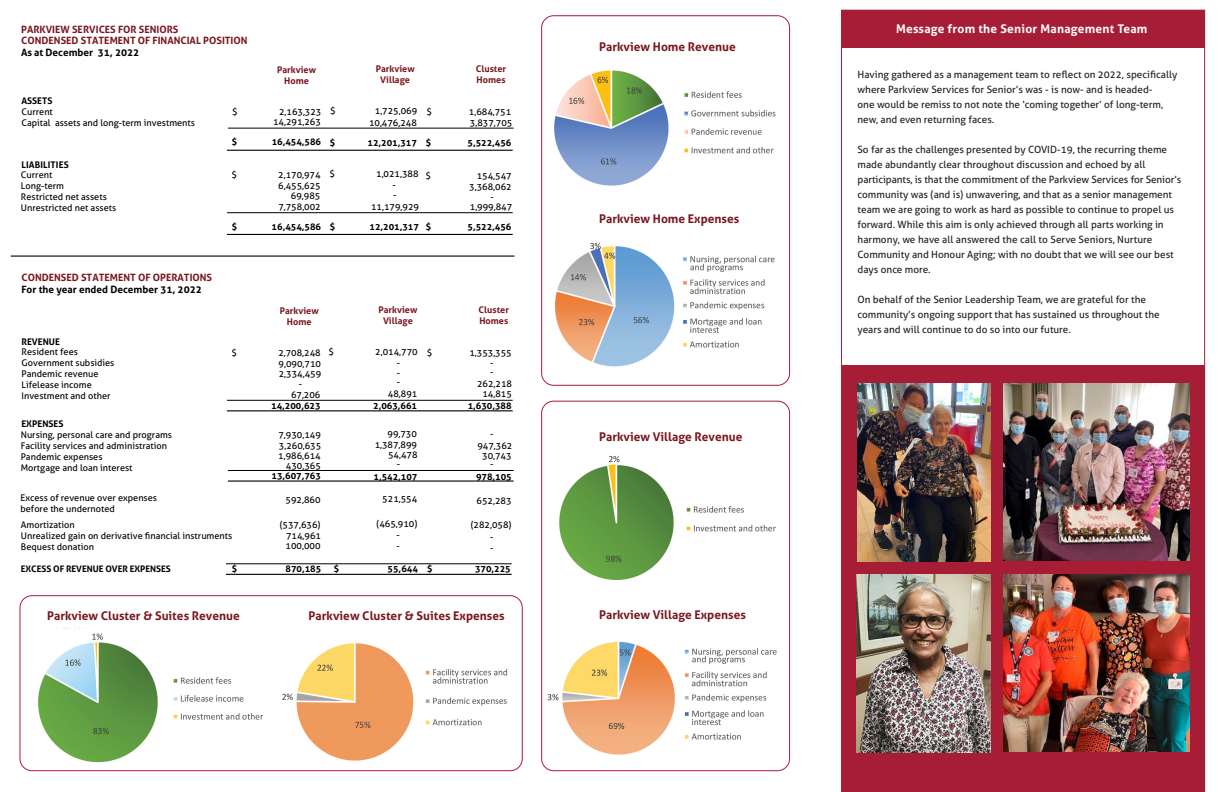
<style>
.page{position:relative;width:1224px;height:792px;background:#fff}
.page>*{position:absolute;margin:0;border:0;box-sizing:border-box;transform-origin:0 0}
.t1{font:700 12px "Aller";color:#79171f}
.t2{font:700 12px "Aller";letter-spacing:.02em;color:#fff}
.t3{font:700 10.1px/11.6px "Aller";color:#79171f}
.t4{font:700 10.1px "Aller";color:#000}
.t5{font:10px/15px "Aller";color:#231f20}
.t6{font:9.2px/11px "Aller";color:#000}
.t7{font:700 9.2px "Aller";color:#000}
.t8{font:700 9.2px/11px "Aller";color:#79171f;text-align:center}
.t9{font:700 9px "Aller";letter-spacing:-.005em;color:#000}
</style>
<div class="page">
<hr style="left:227px;top:400px;width:286px;height:1px;background:#000">
<hr style="left:227px;top:410px;width:286px;height:1px;background:#000">
<hr style="left:228px;top:128px;width:286px;height:1px;background:#000">
<hr style="left:227px;top:212px;width:286px;height:1px;background:#000">
<hr style="left:227px;top:234px;width:286px;height:1px;background:#000">
<hr style="left:227px;top:150px;width:286px;height:1px;background:#000">
<hr style="left:228px;top:470px;width:286px;height:1px;background:#000">
<hr style="left:228px;top:480px;width:286px;height:2px;background:#000">
<hr style="left:226px;top:564px;width:286px;height:1px;background:#000">
<hr style="left:226px;top:574px;width:286px;height:1px;background:#000">
<hr style="left:11px;top:256px;width:503px;height:1px;background:#000">
<svg style="left:841px;top:47px;width:364px;height:745px"></svg>
<div style="left:841px;top:10px;width:364px;height:37px;background:#a71d35"></div>
<img style="left:858px;top:384px;width:132px;height:177px">
<img style="left:1004px;top:383px;width:185px;height:178px">
<img style="left:857px;top:575px;width:133px;height:177px">
<img style="left:1004px;top:574px;width:185px;height:178px">
<img style="left:38px;top:628px;width:226px;height:135px">
<img style="left:547px;top:633px;width:244px;height:127px">
<img style="left:559px;top:455px;width:217px;height:125px">
<img style="left:555px;top:236px;width:236px;height:138px">
<img style="left:554px;top:70px;width:222px;height:116px">
<img style="left:282px;top:643px;width:226px;height:118px">
<div style="left:541px;top:15px;width:249px;height:371px;border:1px solid #a71d35;border-radius:12px"></div>
<div style="left:541px;top:401px;width:249px;height:370px;border:1px solid #a71d35;border-radius:12px"></div>
<div style="left:19px;top:595px;width:504px;height:176px;border:1px solid #a71d35;border-radius:12px"></div>
<p class="t3" style="left:21px;top:23px;width:228px">PARKVIEW SERVICES FOR SENIORS<br>CONDENSED STATEMENT OF FINANCIAL POSITION</p>
<p class="t4" style="left:21px;top:46px;width:119px">As at December 31, 2022</p>
<p class="t8" style="left:277px;top:64px;width:41px">Parkview<br>Home</p>
<p class="t8" style="left:376px;top:63px;width:41px">Parkview<br>Village</p>
<p class="t8" style="left:476px;top:63px;width:32px;text-align:left">Cluster<br>Homes</p>
<p class="t7" style="left:21px;top:95px;width:32px">ASSETS</p>
<p class="t6" style="left:22px;top:106px;width:175px">Current<br>Capital assets and long-term investments</p>
<p class="t7" style="left:21px;top:159px;width:49px">LIABILITIES</p>
<p class="t6" style="left:21px;top:169px;width:97px">Current<br>Long-term<br>Restricted net assets<br>Unrestricted net assets</p>
<p class="t3" style="left:21px;top:272px;width:192px">CONDENSED STATEMENT OF OPERATIONS</p>
<p class="t4" style="left:21px;top:283px;width:182px">For the year ended December 31, 2022</p>
<p class="t6" style="left:232px;top:106px;width:7px">$</p>
<p class="t6" style="left:279px;top:106px;width:58px">2,163,323 $</p>
<p class="t6" style="left:375px;top:105px;width:59px">1,725,069 $</p>
<p class="t6" style="left:469px;top:107px;width:44px">1,684,751</p>
<p class="t6" style="left:273px;top:116px;width:49px">14,291,263</p>
<p class="t6" style="left:369px;top:117px;width:49px">10,476,248</p>
<p class="t6" style="left:470px;top:117px;width:44px">3,837,705</p>
<p class="t7" style="left:232px;top:136px;width:7px">$</p>
<p class="t7" style="left:272px;top:136px;width:65px">16,454,586 $</p>
<p class="t7" style="left:368px;top:137px;width:65px">12,201,317 $</p>
<p class="t7" style="left:468px;top:137px;width:45px">5,522,456</p>
<p class="t6" style="left:231px;top:170px;width:7px">$</p>
<p class="t6" style="left:278px;top:170px;width:58px">2,170,974 $</p>
<p class="t6" style="left:376px;top:169px;width:56px">1,021,388 $</p>
<p class="t6" style="left:477px;top:170px;width:36px">154,547</p>
<p class="t6" style="left:278px;top:201px;width:44px">7,758,002</p>
<p class="t6" style="left:371px;top:201px;width:49px">11,179,929</p>
<p class="t7" style="left:232px;top:221px;width:7px">$</p>
<p class="t7" style="left:272px;top:221px;width:65px">16,454,586 $</p>
<p class="t7" style="left:370px;top:221px;width:63px">12,201,317 $</p>
<p class="t7" style="left:468px;top:221px;width:45px">5,522,456</p>
<p class="t6" style="left:278px;top:181px;width:44px">6,455,625</p>
<p class="t6" style="left:393px;top:180px;width:5px">-</p>
<p class="t6" style="left:469px;top:181px;width:44px">3,368,062</p>
<p class="t6" style="left:291px;top:190px;width:31px">69,985</p>
<p class="t6" style="left:393px;top:189px;width:5px">-</p>
<p class="t6" style="left:470px;top:191px;width:44px;line-height:10.5px;text-align:center">-<br>1,999,847</p>
<p class="t8" style="left:280px;top:305px;width:41px">Parkview<br>Home</p>
<p class="t8" style="left:378px;top:305px;width:41px">Parkview<br>Village</p>
<p class="t8" style="left:479px;top:305px;width:32px;text-align:left">Cluster<br>Homes</p>
<p class="t7" style="left:21px;top:336px;width:40px">REVENUE</p>
<p class="t6" style="left:232px;top:347px;width:7px">$</p>
<p class="t6" style="left:278px;top:347px;width:57px">2,708,248 $</p>
<p class="t6" style="left:375px;top:346px;width:59px">2,014,770 $</p>
<p class="t6" style="left:469px;top:347px;width:44px">1,353,355</p>
<p class="t6" style="left:22px;top:347px;width:94px">Resident fees<br>Government subsidies<br>Pandemic revenue<br>Lifelease income<br>Investment and other</p>
<p class="t6" style="left:21px;top:429px;width:153px">Nursing, personal care and programs<br>Facility services and administration<br>Pandemic expenses<br>Mortgage and loan interest</p>
<p class="t6" style="left:20px;top:493px;width:138px">Excess of revenue over expenses before the undernoted</p>
<p class="t6" style="left:21px;top:519px;width:213px">Amortization<br>Unrealized gain on derivative financial instruments<br>Bequest donation</p>
<p class="t6" style="left:279px;top:358px;width:44px">9,090,710</p>
<p class="t6" style="left:397px;top:357px;width:5px">-</p>
<p class="t6" style="left:490px;top:358px;width:5px;line-height:9.3px">- -</p>
<p class="t6" style="left:279px;top:368px;width:44px">2,334,459</p>
<p class="t6" style="left:397px;top:369px;width:5px;line-height:8.5px">- -</p>
<p class="t6" style="left:477px;top:378px;width:36px">262,218</p>
<p class="t6" style="left:299px;top:379px;width:5px">-</p>
<p class="t6" style="left:291px;top:389px;width:31px">67,206</p>
<p class="t6" style="left:388px;top:388px;width:31px">48,891</p>
<p class="t6" style="left:482px;top:388px;width:31px">14,815</p>
<p class="t7" style="left:271px;top:400px;width:51px">14,200,623</p>
<p class="t7" style="left:373px;top:400px;width:45px">2,063,661</p>
<p class="t7" style="left:468px;top:400px;width:45px">1,630,388</p>
<p class="t7" style="left:21px;top:418px;width:44px">EXPENSES</p>
<p class="t6" style="left:278px;top:429px;width:44px">7,930,149</p>
<p class="t6" style="left:388px;top:428px;width:31px">99,730</p>
<p class="t7" style="left:271px;top:470px;width:51px">13,607,763</p>
<p class="t7" style="left:374px;top:471px;width:45px">1,542,107</p>
<p class="t6" style="left:490px;top:428px;width:5px">-</p>
<p class="t6" style="left:490px;top:458px;width:5px">-</p>
<p class="t6" style="left:279px;top:440px;width:44px">3,260,635</p>
<p class="t6" style="left:375px;top:439px;width:44px">1,387,899</p>
<p class="t6" style="left:477px;top:440px;width:36px">947,362</p>
<p class="t6" style="left:278px;top:450px;width:44px">1,986,614</p>
<p class="t6" style="left:388px;top:449px;width:31px">54,478</p>
<p class="t6" style="left:482px;top:450px;width:31px">30,743</p>
<p class="t6" style="left:286px;top:460px;width:36px">430,365</p>
<p class="t6" style="left:397px;top:458px;width:5px">-</p>
<p class="t7" style="left:476px;top:471px;width:37px">978,105</p>
<p class="t6" style="left:286px;top:494px;width:36px">592,860</p>
<p class="t6" style="left:382px;top:493px;width:36px">521,554</p>
<p class="t6" style="left:477px;top:495px;width:36px">652,283</p>
<p class="t6" style="left:280px;top:519px;width:42px">(537,636)</p>
<p class="t6" style="left:376px;top:518px;width:42px">(465,910)</p>
<p class="t6" style="left:471px;top:519px;width:42px">(282,058)</p>
<p class="t6" style="left:286px;top:530px;width:36px">714,961</p>
<p class="t6" style="left:396px;top:529px;width:5px">-</p>
<p class="t6" style="left:396px;top:541px;width:5px">-</p>
<p class="t6" style="left:490px;top:531px;width:5px">- -</p>
<p class="t6" style="left:286px;top:540px;width:36px">100,000</p>
<p class="t9" style="left:21px;top:564px;width:151px">EXCESS OF REVENUE OVER EXPENSES</p>
<p class="t7" style="left:232px;top:563px;width:7px">$</p>
<p class="t7" style="left:286px;top:563px;width:37px">870,185</p>
<p class="t7" style="left:334px;top:563px;width:7px">$</p>
<p class="t7" style="left:388px;top:563px;width:32px">55,644</p>
<p class="t7" style="left:427px;top:563px;width:7px">$</p>
<p class="t7" style="left:475px;top:563px;width:37px">370,225</p>
<p class="t1" style="left:599px;top:40px;width:138px">Parkview Home Revenue</p>
<p class="t1" style="left:599px;top:211px;width:142px">Parkview Home Expenses</p>
<p class="t1" style="left:599px;top:429px;width:145px">Parkview Village Revenue</p>
<p class="t1" style="left:47px;top:609px;width:194px">Parkview Cluster &amp; Suites Revenue</p>
<p class="t1" style="left:309px;top:609px;width:198px">Parkview Cluster &amp; Suites Expenses</p>
<p class="t1" style="left:599px;top:607px;width:148px">Parkview Village Expenses</p>
<p class="t2" style="left:896px;top:21px;width:253px">Message from the Senior Management Team</p>
<p class="t5" style="left:858px;top:67px;width:321px">Having gathered as a management team to reflect on 2022, specifically where Parkview Services for Senior’s was - is now- and is headed-<br>one would be remiss to not note the ‘coming together’ of long-term, new, and even returning faces.</p>
<p class="t5" style="left:858px;top:142px;width:325px">So far as the challenges presented by COVID-19, the recurring theme made abundantly clear throughout discussion and echoed by all participants, is that the commitment of the Parkview Services for Senior’s community was (and is) unwavering, and that as a senior management team we are going to work as hard as possible to continue to propel us forward. While this aim is only achieved through all parts working in harmony, we have all answered the call to Serve Seniors, Nurture Community and Honour Aging; with no doubt that we will see our best days once more.</p>
<p class="t5" style="left:858px;top:292px;width:304px">On behalf of the Senior Leadership Team, we are grateful for the community’s ongoing support that has sustained us throughout the years and will continue to do so into our future.</p>
</div>
